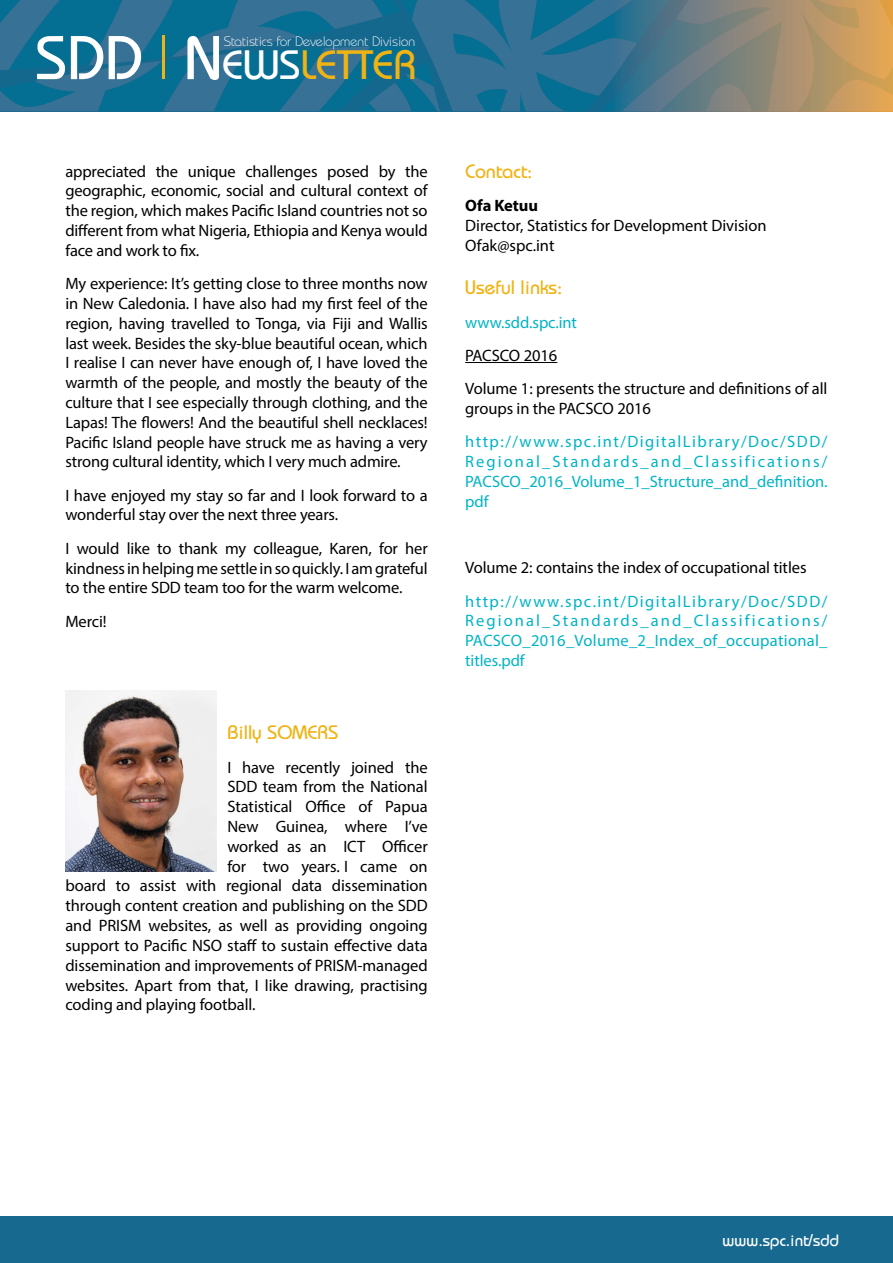
<style>
.page{position:relative;width:893px;height:1263px;background:#fff}
.page>*{position:absolute;margin:0;border:0;box-sizing:border-box;transform-origin:0 0}
.t1{font:40.95px "Bauhaus";color:#efb314}
.t2{font:19.5px "Bauhaus";color:#efb314}
.t3{font:16.5px/19.8px "Myriad Pro";letter-spacing:-.005em;color:#000;text-align:justify}
.t4{font:16.5px/19.8px "Myriad Pro";letter-spacing:.005em;color:#00b4c5;text-align:justify}
.t5{font:16.5px "Bauhaus";color:#fff}
.t6{font:700 16.5px "Myriad Pro";letter-spacing:-.005em;color:#000}
.t7{font:300 14.4px "Bauhaus EF";letter-spacing:.005em;color:#fff}
.s1{font-size:61.5px;color:#fff}
.s2{font-family:"Bauhaus C";font-weight:300;font-size:61.95px}
.s3{color:#fff}
</style>
<div class="page">
<div style="left:0;top:1216px;width:893px;height:47px;background:#18698f"></div>
<svg style="left:0;top:0;width:893px;height:111px;background:#40768a"></svg>
<img style="left:65px;top:691px;width:152px;height:180px">
<hr style="left:465px;top:362px;width:92px;height:1px;background:#000">
<h1 class="t1" style="left:36px;top:40px;width:382px"><span class="s1">SDD</span> <span class="s2">|</span> <span class="s1">N</span><span class="s3">EWS</span>LETTER</h1>
<p class="t7" style="left:224px;top:33px;width:193px">Statistics for Development Division</p>
<p class="t3" style="left:65px;top:161px;width:364px">appreciated the unique challenges posed by the geographic, economic, social and cultural context of the region, which makes Pacific Island countries not so different from what Nigeria, Ethiopia and Kenya would face and work to fix.</p>
<p class="t3" style="left:65px;top:273px;width:364px">My experience: It’s getting close to three months now in New Caledonia. I have also had my first feel of the region, having travelled to Tonga, via Fiji and Wallis last week. Besides the sky-blue beautiful ocean, which I realise I can never have enough of, I have loved the warmth of the people, and mostly the beauty of the culture that I see especially through clothing, and the Lapas! The flowers! And the beautiful shell necklaces!<br>Pacific Island people have struck me as having a very strong cultural identity, which I very much admire.</p>
<p class="t3" style="left:65px;top:485px;width:364px">I have enjoyed my stay so far and I look forward to a wonderful stay over the next three years.</p>
<p class="t3" style="left:65px;top:538px;width:364px">I would like to thank my colleague, Karen, for her kindness in helping me settle in so quickly. I am grateful to the entire SDD team too for the warm welcome.</p>
<p class="t3" style="left:65px;top:611px;width:43px">Merci!</p>
<p class="t2" style="left:227px;top:720px;width:112px">Billy SOMERS</p>
<p class="t3" style="left:227px;top:757px;width:202px">I have recently joined the</p>
<p class="t3" style="left:227px;top:777px;width:202px">SDD team from the National</p>
<p class="t3" style="left:227px;top:796px;width:202px">Statistical Office of Papua</p>
<p class="t3" style="left:227px;top:816px;width:202px">New Guinea, where I’ve</p>
<p class="t3" style="left:227px;top:836px;width:202px">worked as an ICT Officer</p>
<p class="t3" style="left:227px;top:856px;width:202px">for two years. I came on</p>
<p class="t3" style="left:65px;top:876px;width:364px">board to assist with regional data dissemination</p>
<p class="t3" style="left:65px;top:895px;width:364px">through content creation and publishing on the SDD</p>
<p class="t3" style="left:65px;top:915px;width:364px">and PRISM websites, as well as providing ongoing</p>
<p class="t3" style="left:65px;top:935px;width:364px">support to Pacific NSO staff to sustain effective data</p>
<p class="t3" style="left:65px;top:955px;width:364px">dissemination and improvements of PRISM-managed</p>
<p class="t3" style="left:65px;top:975px;width:364px">websites. Apart from that, I like drawing, practising</p>
<p class="t3" style="left:65px;top:994px;width:192px">coding and playing football.</p>
<p class="t2" style="left:465px;top:159px;width:69px">Contact:</p>
<p class="t6" style="left:465px;top:195px;width:74px">Ofa Ketuu</p>
<p class="t3" style="left:465px;top:216px;width:303px">Director, Statistics for Development Division<br>Ofak@spc.int</p>
<p class="t2" style="left:465px;top:275px;width:99px">Useful links:</p>
<p class="t4" style="left:465px;top:312px;width:113px">www.sdd.spc.int</p>
<p class="t3" style="left:465px;top:338px;width:364px;line-height:33.3px">PACSCO 2016<br>Volume 1: presents the structure and definitions of all</p>
<p class="t3" style="left:465px;top:398px;width:187px">groups in the PACSCO 2016</p>
<p class="t4" style="left:465px;top:432px;width:364px">http://www.spc.int/DigitalLibrary/Doc/SDD/ Regional_Standards_and_Classifications/ PACSCO_2016_Volume_1_Structure_and_definition. pdf</p>
<p class="t3" style="left:465px;top:558px;width:343px">Volume 2: contains the index of occupational titles</p>
<p class="t4" style="left:465px;top:591px;width:364px">http://www.spc.int/DigitalLibrary/Doc/SDD/ Regional_Standards_and_Classifications/ PACSCO_2016_Volume_2_Index_of_occupational_ titles.pdf</p>
<p class="t5" style="left:722px;top:1229px;width:118px">www.spc.int/sdd</p>
</div>
